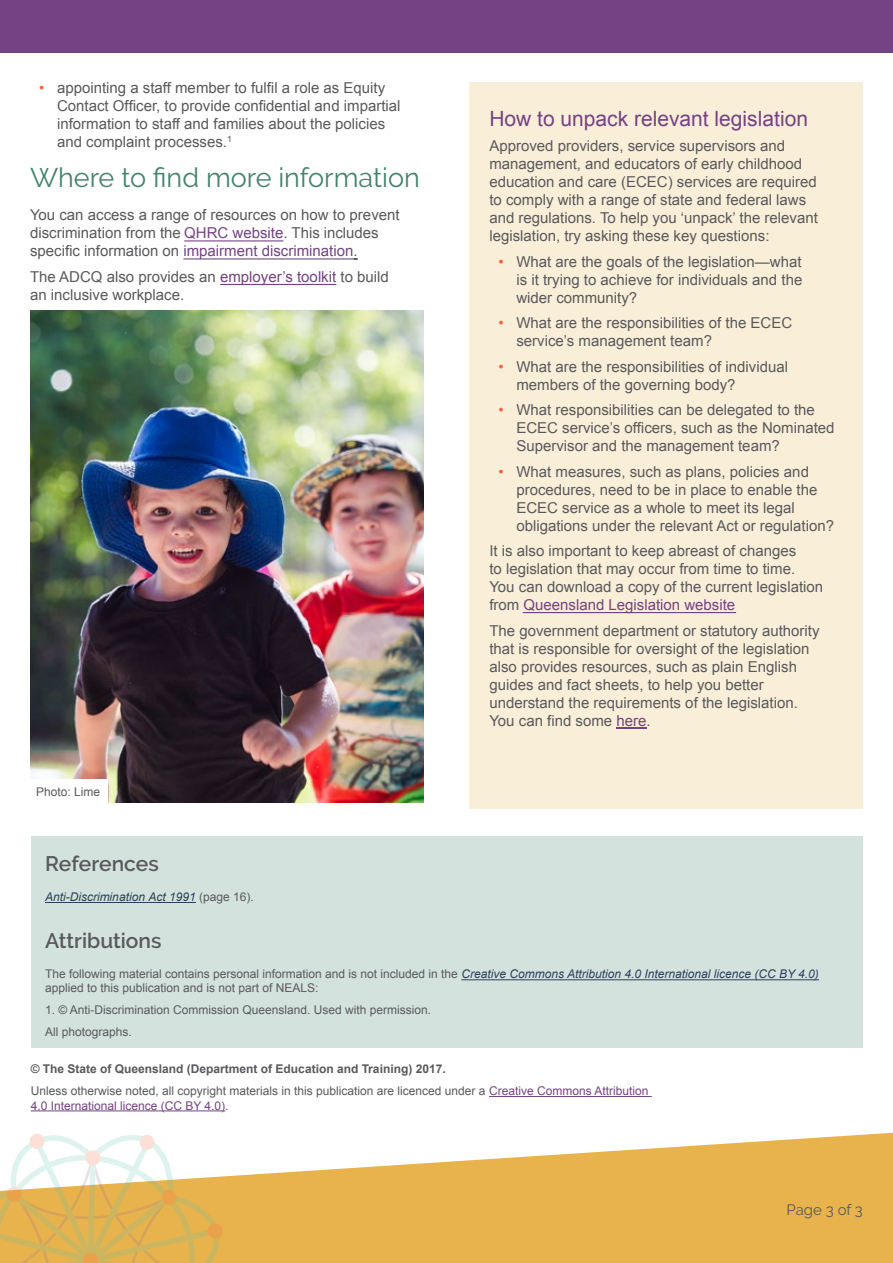
<style>
.page{position:relative;width:893px;height:1263px;background:#fff}
.page>*{position:absolute;margin:0;border:0;box-sizing:border-box;transform-origin:0 0}
.Body{font:27px "Raleway";color:#45826e}
.Heading_3{font:21px "Arial";color:#754283}
.Refrences{font:600 21px "Raleway";color:#59595c}
.Body-2{font:15px/18px "Arial";color:#59595c}
.t1{font:15px "Raleway";color:#59595c}
.Refrences-2{font:12px/14.4px "Arial";color:#59595c}
.Body-3{font:12px/14.4px "Arial";color:#59595c}
.Body-4{font:700 12px "Arial";color:#59595c}
.Refrences-3{font:italic 12px "Arial";color:#2d405b}
.s1{color:#f2613d}
.s2{color:#754283}
.s3{color:#754284}
.s4{font-style:normal;color:#59595c}
.s5{font-style:italic;color:#2e405c}
</style>
<div class="page">
<div style="left:0;top:0;width:893px;height:53px;background:#754283"></div>
<svg style="left:224px;top:1132px;width:669px;height:131px;fill:#e8b34d"></svg>
<svg style="left:0;top:1134px;width:224px;height:129px"></svg>
<div style="left:469px;top:82px;width:394px;height:727px;background:#f9eed8"></div>
<img style="left:30px;top:310px;width:394px;height:492px">
<div style="left:31px;top:836px;width:831px;height:212px;background:#d4e2de"></div>
<div style="left:28px;top:779px;width:80px;height:24px;background:#fff"></div>
<hr style="left:489px;top:1096px;width:163px;height:1px;background:#754283">
<hr style="left:31px;top:1110px;width:194px;height:1px;background:#754283">
<hr style="left:184px;top:240px;width:99px;height:1px;background:#754283">
<hr style="left:183px;top:258px;width:171px;height:1px;background:#754283">
<hr style="left:220px;top:284px;width:116px;height:1px;background:#754283">
<hr style="left:523px;top:612px;width:213px;height:1px;background:#754283">
<hr style="left:616px;top:728px;width:30px;height:1px;background:#754284">
<hr style="left:45px;top:902px;width:151px;height:1px;background:#2d405b">
<hr style="left:461px;top:979px;width:358px;height:1px;background:#2e405c">
<p class="Body-2" style="left:57px;top:79px;width:345px;text-indent:-18px"><span class="s1">•</span> appointing a staff member to fulfil a role as Equity Contact Officer, to provide confidential and impartial information to staff and families about the policies and complaint processes.<sup>1</sup></p>
<p class="Body" style="left:30px;top:162px;width:391px">Where to find more information</p>
<p class="Body-2" style="left:30px;top:206px;width:371px">You can access a range of resources on how to prevent discrimination from the <span class="s2">QHRC website</span>. This includes specific information on <span class="s2">impairment discrimination</span>.</p>
<p class="Body-2" style="left:30px;top:268px;width:360px">The ADCQ also provides an <span class="s2">employer’s toolkit</span> to build an inclusive workplace.</p>
<p class="Refrences-2" style="left:36px;top:784px;width:66px">Photo: Lime</p>
<h3 class="Heading_3" style="left:489px;top:104px;width:320px">How to unpack relevant legislation</h3>
<p class="Body-2" style="left:489px;top:137px;width:330px">Approved providers, service supervisors and management, and educators of early childhood education and care (ECEC) services are required to comply with a range of state and federal laws and regulations. To help you ‘unpack’ the relevant legislation, try asking these key questions:</p>
<p class="Body-2" style="left:516px;top:252px;width:287px;text-align:justify;text-indent:-18px"><span class="s1">•</span> What are the goals of the legislation—what is it trying to achieve for individuals and the wider community?</p>
<p class="Body-2" style="left:516px;top:314px;width:277px;text-indent:-18px"><span class="s1">•</span> What are the responsibilities of the ECEC service’s management team?</p>
<p class="Body-2" style="left:516px;top:357px;width:273px;text-indent:-18px"><span class="s1">•</span> What are the responsibilities of individual members of the governing body?</p>
<p class="Body-2" style="left:516px;top:401px;width:320px;text-indent:-18px"><span class="s1">•</span> What responsibilities can be delegated to the<br>ECEC service’s officers, such as the Nominated<br>Supervisor and the management team?</p>
<p class="Body-2" style="left:516px;top:462px;width:319px;text-indent:-18px"><span class="s1">•</span> What measures, such as plans, policies and procedures, need to be in place to enable the ECEC service as a whole to meet its legal obligations under the relevant Act or regulation?</p>
<p class="Body-2" style="left:489px;top:542px;width:335px">It is also important to keep abreast of changes<br>to legislation that may occur from time to time.<br>You can download a copy of the current legislation from <span class="s2">Queensland Legislation website</span></p>
<p class="Body-2" style="left:489px;top:621px;width:332px">The government department or statutory authority that is responsible for oversight of the legislation also provides resources, such as plain English guides and fact sheets, to help you better understand the requirements of the legislation.<br>You can find some <span class="s3">here</span>.</p>
<p class="Refrences" style="left:45px;top:852px;width:115px">References</p>
<p class="Refrences-3" style="left:45px;top:888px;width:210px">Anti-Discrimination Act 1991 <span class="s4">(page 16).</span></p>
<p class="Refrences" style="left:45px;top:929px;width:118px">Attributions</p>
<p class="Refrences-2" style="left:45px;top:966px;width:775px">The following material contains personal information and is not included in the <span class="s5">Creative Commons Attribution 4.0 International licence (CC BY 4.0) </span>applied to this publication and is not part of NEALS:</p>
<p class="Refrences-2" style="left:45px;top:999px;width:388px;line-height:21.9px">1. © Anti-Discrimination Commission Queensland. Used with permission.<br>All photographs.</p>
<p class="Body-4" style="left:31px;top:1061px;width:416px">© The State of Queensland (Department of Education and Training) 2017.</p>
<p class="Body-3" style="left:31px;top:1084px;width:619px">Unless otherwise noted, all copyright materials in this publication are licenced under a <span class="s2">Creative Commons Attribution<br>4.0 International licence (CC BY 4.0)</span>.</p>
<p class="t1" style="left:786px;top:1201px;width:78px">Page 3 of 3</p>
</div>
